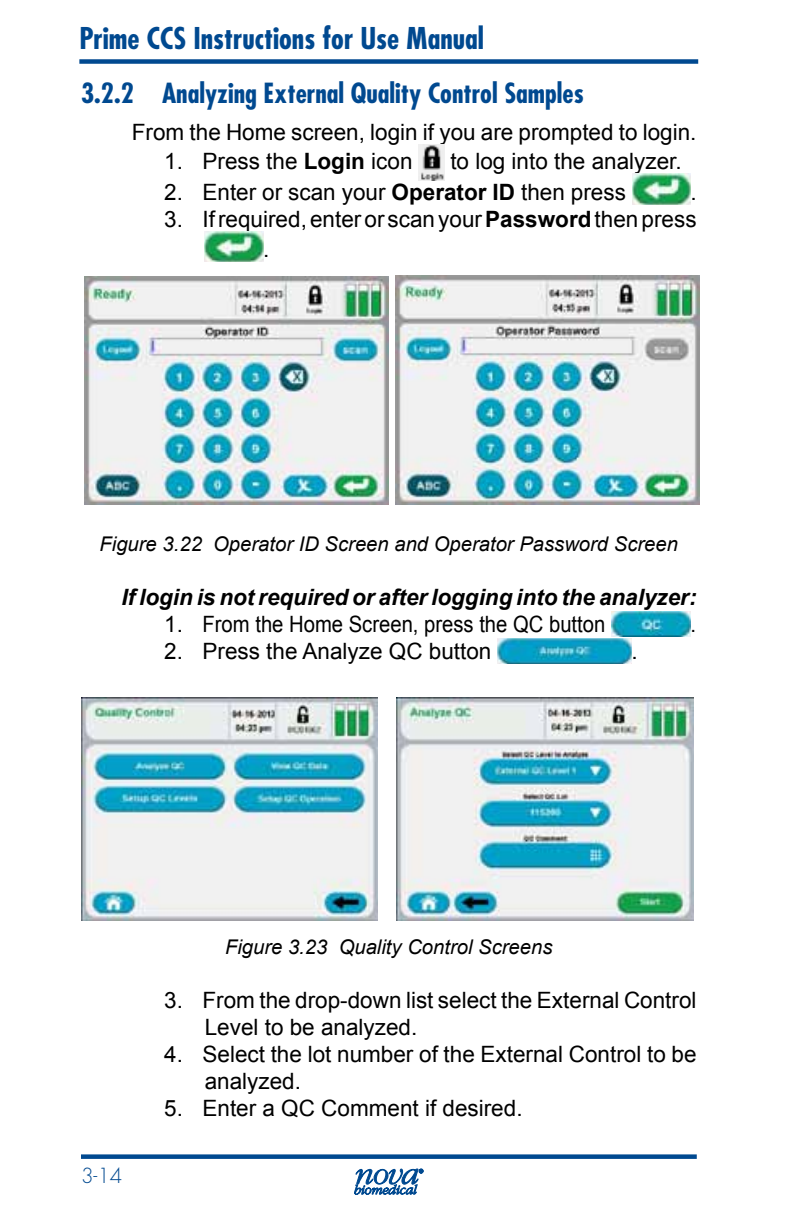
<style>
.page{position:relative;width:810px;height:1215px;background:#fff}
.page>*{position:absolute;margin:0;border:0;box-sizing:border-box;transform-origin:0 0}
.t1{font:700 condensed 29.25px "Futura";color:#004990}
.t2{font:700 condensed 27px "Futura";color:#004990}
.t3{font:22.5px/27px "Arial";color:#000}
.t4{font:italic 700 22.5px "Arial";color:#000}
.t5{font:22.5px "Arial";color:#000;scale:.9 1}
.t6{font:italic 20.25px "Arial";color:#000}
.t7{font:300 20.25px "Futura";color:#004990}
.s1{font-weight:700}
</style>
<div class="page">
<div style="left:81px;top:1154px;width:616px;height:5px;background:#004990"></div>
<div style="left:79px;top:59px;width:619px;height:5px;background:#004990"></div>
<img style="left:419px;top:145px;width:25px;height:36px">
<img style="left:632px;top:174px;width:58px;height:30px">
<img style="left:205px;top:231px;width:58px;height:31px">
<img style="left:611px;top:612px;width:79px;height:25px">
<img style="left:498px;top:638px;width:133px;height:26px">
<img style="left:84px;top:277px;width:304px;height:228px">
<img style="left:395px;top:276px;width:305px;height:228px">
<img style="left:81px;top:698px;width:297px;height:222px">
<img style="left:396px;top:698px;width:297px;height:222px">
<svg style="left:354px;top:1169px;width:69px;height:26px"></svg>
<h1 class="t1" style="left:79px;top:19px;width:406px">Prime CCS Instructions for Use Manual</h1>
<p class="t2" style="left:81px;top:76px;width:504px">3.2.2 Analyzing External Quality Control Samples</p>
<p class="t3" style="left:132px;top:119px;width:566px">From the Home screen, login if you are prompted to login.</p>
<p class="t3" style="left:164px;top:148px;width:250px">1. Press the <span class="s1">Login</span> icon</p>
<p class="t3" style="left:450px;top:148px;width:233px">to log into the analyzer.</p>
<p class="t3" style="left:164px;top:179px;width:463px">2. Enter or scan your <span class="s1">Operator ID</span> then press</p>
<p class="t3" style="left:690px;top:179px;width:8px">.</p>
<p class="t3" style="left:263px;top:204px;width:435px;line-height:30.4px;text-indent:-99px">3. If required, enter or scan your <span class="s1">Password</span> then press .</p>
<p class="t6" style="left:100px;top:531px;width:580px">Figure 3.22 Operator ID Screen and Operator Password Screen</p>
<p class="t4" style="left:122px;top:583px;width:577px">If login is not required or after logging into the analyzer:</p>
<p class="t3" style="left:164px;top:611px;width:443px">1. From the Home Screen, press the QC button</p>
<p class="t5" style="left:690px;top:610px;width:8px">.</p>
<p class="t3" style="left:164px;top:638px;width:329px">2. Press the Analyze QC button</p>
<p class="t3" style="left:631px;top:638px;width:8px">.</p>
<p class="t7" style="left:81px;top:1163px;width:43px">3-14</p>
<p class="t6" style="left:225px;top:934px;width:329px">Figure 3.23 Quality Control Screens</p>
<p class="t3" style="left:205px;top:987px;width:493px;text-indent:-40px">3. From the drop-down list select the External Control<br>Level to be analyzed.</p>
<p class="t3" style="left:205px;top:1041px;width:493px;text-indent:-40px">4. Select the lot number of the External Control to be analyzed.</p>
<p class="t3" style="left:164px;top:1095px;width:360px">5. Enter a QC Comment if desired.</p>
</div>
